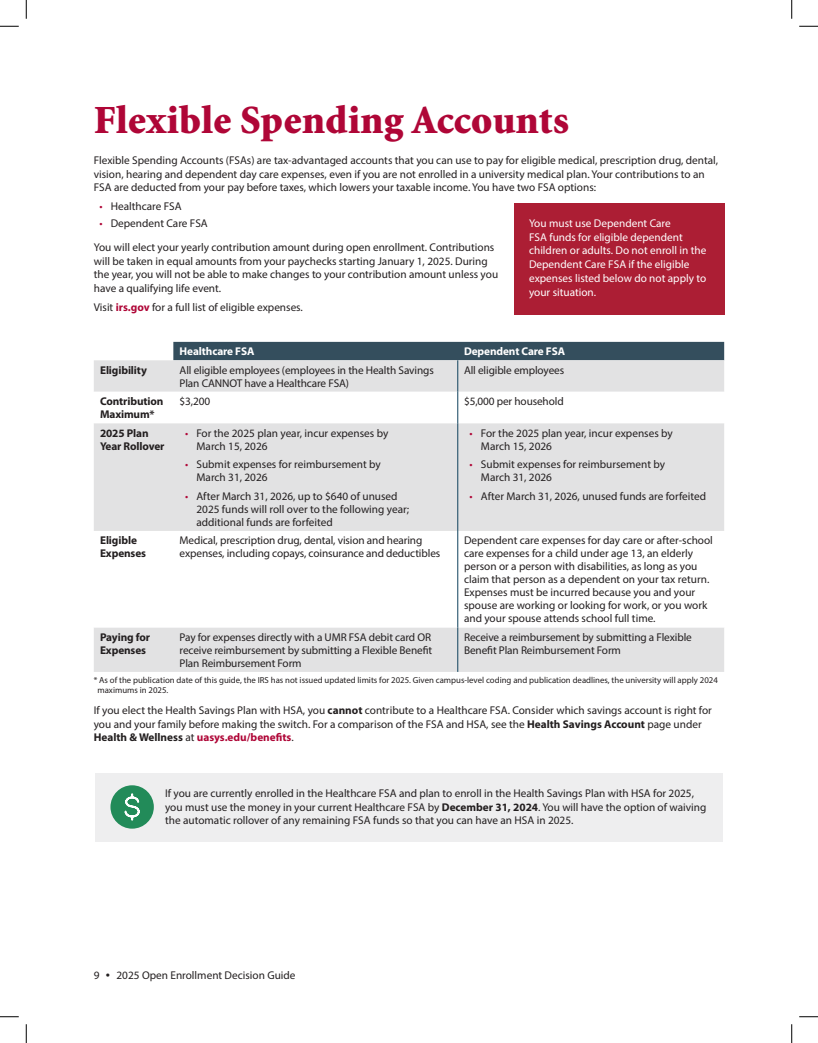
<style>
.page{position:relative;width:818px;height:1043px;background:#fff}
.page>*{position:absolute;margin:0;border:0;box-sizing:border-box;transform-origin:0 0}
.H1_-_New_Template{font:900 40px "Minion Std";letter-spacing:.01em;color:#af0637}
.body{font:11.25px/13.5px "Myriad Pro";color:#231f20}
.table_text{font:11.25px/13px "Myriad Pro";letter-spacing:-.01em;color:#231f20}
.Icon_Callout{font:11.25px/13.8px "Myriad Pro";color:#231f20}
.Callout{font:11.25px/13.8px "Myriad Pro";color:#fff}
.table_text-2{font:700 11.25px/13px "Myriad Pro";letter-spacing:-.01em;color:#231f20}
.table_header{font:700 11.25px "Myriad Pro";letter-spacing:-.01em;color:#fff}
.footnote{font:8.75px/10px "Myriad Pro";color:#231f20}
.s1{color:#af0637}
.s2{font-weight:700;color:#af0637}
.s3{font-weight:700}
.s4{font-size:15px}
</style>
<div class="page">
<div style="left:173px;top:342px;width:551px;height:18px;background:#344e5d"></div>
<div style="left:94px;top:360px;width:630px;height:312px;background:#e2e2e3"></div>
<svg style="left:94px;top:392px;width:630px;height:235px"></svg>
<hr style="left:457px;top:360px;width:1px;height:32px;background:#10425d">
<hr style="left:457px;top:392px;width:1px;height:31px;background:#10425d">
<hr style="left:457px;top:423px;width:1px;height:108px;background:#10425d">
<hr style="left:457px;top:531px;width:1px;height:96px;background:#10425d">
<hr style="left:457px;top:627px;width:1px;height:45px;background:#10425d">
<div style="left:95px;top:773px;width:627px;height:69px;background:#eeeeef"></div>
<div style="left:110px;top:785px;width:44px;height:43px;background:#228b59;border-radius:50%"></div>
<svg style="left:124px;top:793px;width:16px;height:28px"></svg>
<div style="left:514px;top:203px;width:210px;height:112px;background:#ac1e34"></div>
<svg style="left:0;top:25px;width:19px;height:2px"></svg>
<svg style="left:799px;top:25px;width:19px;height:2px"></svg>
<svg style="left:0;top:1016px;width:19px;height:1px"></svg>
<svg style="left:799px;top:1016px;width:19px;height:1px"></svg>
<svg style="left:25px;top:0;width:2px;height:19px"></svg>
<svg style="left:25px;top:1024px;width:2px;height:18px"></svg>
<svg style="left:791px;top:0;width:1px;height:19px"></svg>
<svg style="left:791px;top:1024px;width:1px;height:18px"></svg>
<p class="H1_-_New_Template" style="left:94px;top:100px;width:476px">Flexible Spending Accounts</p>
<p class="body" style="left:94px;top:153px;width:625px">Flexible Spending Accounts (FSAs) are tax-advantaged accounts that you can use to pay for eligible medical, prescription drug, dental, vision, hearing and dependent day care expenses, even if you are not enrolled in a university medical plan. Your contributions to an<br>FSA are deducted from your pay before taxes, which lowers your taxable income. You have two FSA options:</p>
<p class="body" style="left:99px;top:199px;width:84px"><span class="s1">•</span> Healthcare FSA</p>
<p class="body" style="left:99px;top:216px;width:110px"><span class="s1">•</span> Dependent Care FSA</p>
<p class="body" style="left:94px;top:240px;width:406px">You will elect your yearly contribution amount during open enrollment. Contributions will be taken in equal amounts from your paychecks starting January 1, 2025. During the year, you will not be able to make changes to your contribution amount unless you have a qualifying life event.</p>
<p class="body" style="left:94px;top:300px;width:211px">Visit <span class="s2">irs.gov</span> for a full list of eligible expenses.</p>
<p class="table_header" style="left:180px;top:344px;width:76px">Healthcare FSA</p>
<p class="table_header" style="left:464px;top:344px;width:103px">Dependent Care FSA</p>
<p class="table_text-2" style="left:100px;top:363px;width:48px">Eligibility</p>
<p class="table_text" style="left:180px;top:363px;width:256px">All eligible employees (employees in the Health Savings<br>Plan CANNOT have a Healthcare FSA)</p>
<p class="table_text" style="left:464px;top:363px;width:102px">All eligible employees</p>
<p class="table_text-2" style="left:100px;top:394px;width:65px">Contribution<br>Maximum*</p>
<p class="table_text" style="left:180px;top:395px;width:32px">$3,200</p>
<p class="table_text" style="left:464px;top:395px;width:101px">$5,000 per household</p>
<p class="table_text-2" style="left:100px;top:426px;width:66px">2025 Plan<br>Year Rollover</p>
<p class="body" style="left:196px;top:426px;width:193px;line-height:13px;text-indent:-11px"><span class="s1">•</span> For the 2025 plan year, incur expenses by<br>March 15, 2026</p>
<p class="body" style="left:196px;top:458px;width:186px;line-height:13px;text-indent:-11px"><span class="s1">•</span> Submit expenses for reimbursement by<br>March 31, 2026</p>
<p class="body" style="left:196px;top:489px;width:214px;line-height:13px;text-indent:-11px"><span class="s1">•</span> After March 31, 2026, up to $640 of unused<br>2025 funds will roll over to the following year; additional funds are forfeited</p>
<p class="Callout" style="left:529px;top:216px;width:179px">You must use Dependent Care<br>FSA funds for eligible dependent children or adults. Do not enroll in the<br>Dependent Care FSA if the eligible expenses listed below do not apply to your situation.</p>
<p class="body" style="left:481px;top:426px;width:193px;line-height:13px;text-indent:-11px"><span class="s1">•</span> For the 2025 plan year, incur expenses by<br>March 15, 2026</p>
<p class="body" style="left:481px;top:458px;width:186px;line-height:13px;text-indent:-11px"><span class="s1">•</span> Submit expenses for reimbursement by<br>March 31, 2026</p>
<p class="body" style="left:469px;top:489px;width:238px"><span class="s1">•</span> After March 31, 2026, unused funds are forfeited</p>
<p class="table_text-2" style="left:100px;top:533px;width:48px">Eligible<br>Expenses</p>
<p class="table_text" style="left:180px;top:534px;width:262px">Medical, prescription drug, dental, vision and hearing expenses, including copays, coinsurance and deductibles</p>
<p class="table_text" style="left:464px;top:534px;width:250px">Dependent care expenses for day care or after-school care expenses for a child under age 13, an elderly person or a person with disabilities, as long as you claim that person as a dependent on your tax return.<br>Expenses must be incurred because you and your spouse are working or looking for work, or you work and your spouse attends school full time.</p>
<p class="table_text-2" style="left:100px;top:630px;width:52px">Paying for<br>Expenses</p>
<p class="table_text" style="left:180px;top:630px;width:254px;text-align:justify">Pay for expenses directly with a UMR FSA debit card OR receive reimbursement by submitting a Flexible Benefit Plan Reimbursement Form</p>
<p class="table_text" style="left:464px;top:630px;width:229px">Receive a reimbursement by submitting a Flexible<br>Benefit Plan Reimbursement Form</p>
<p class="footnote" style="left:97px;top:675px;width:622px;text-indent:-4px">* As of the publication date of this guide, the IRS has not issued updated limits for 2025. Given campus-level coding and publication deadlines, the university will apply 2024 maximums in 2025.</p>
<p class="body" style="left:94px;top:703px;width:619px">If you elect the Health Savings Plan with HSA, you <span class="s3">cannot</span> contribute to a Healthcare FSA. Consider which savings account is right for you and your family before making the switch. For a comparison of the FSA and HSA, see the <span class="s3">Health Savings Account</span> page under<br><span class="s3">Health &amp; Wellness</span> at <span class="s2">uasys.edu/benefits</span>.</p>
<p class="Icon_Callout" style="left:165px;top:786px;width:542px">If you are currently enrolled in the Healthcare FSA and plan to enroll in the Health Savings Plan with HSA for 2025, you must use the money in your current Healthcare FSA by <span class="s3">December 31, 2024</span>. You will have the option of waiving the automatic rollover of any remaining FSA funds so that you can have an HSA in 2025.</p>
<p class="body" style="left:94px;top:968px;width:203px">9 <span class="s4">•</span> 2025 Open Enrollment Decision Guide</p>
</div>
